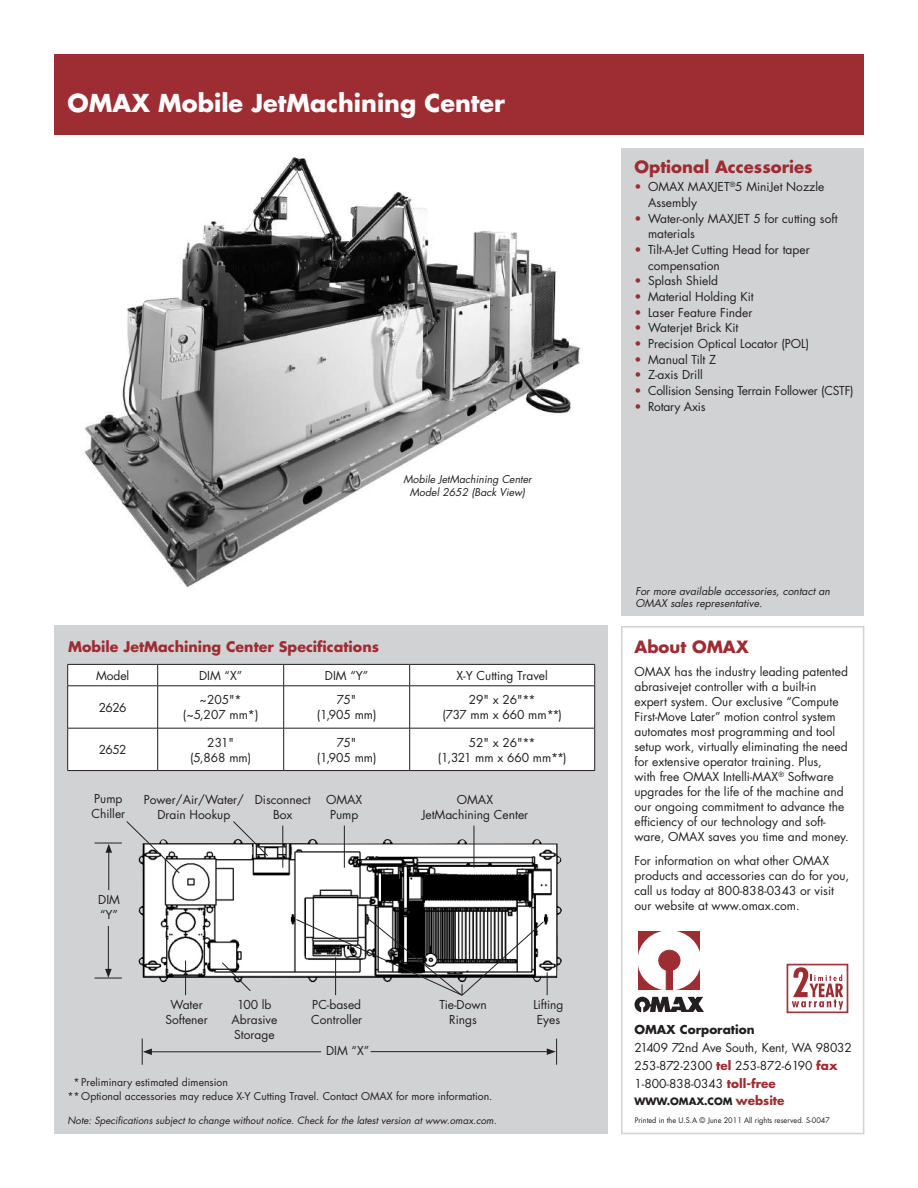
<style>
.page{position:relative;width:918px;height:1188px;background:#fff}
.page>*{position:absolute;margin:0;border:0;box-sizing:border-box;transform-origin:0 0}
.t1{font:700 24px "Futura";color:#fff}
.t2{font:700 16.5px "Futura";color:#9d2d32}
.t3{font:700 14.25px "Futura";color:#9d2d32}
.t4{font:12px/15px "Futura";color:#231f20;text-align:center}
.t5{font:700 12px "Futura";color:#231f20}
.t6{font:10.5px/13.5px "Futura";color:#231f20}
.t7{font:italic 10.5px/12px "Futura";color:#231f20}
.t8{font:700 9.9px "Futura";color:#231f20}
.t9{font:italic 9.75px "Futura";color:#231f20}
.t10{font:7.5px "Futura";color:#231f20}
.s1{color:#9d2d32}
.s2{font-weight:700;color:#9d2d32}
.s3{font-size:12px;color:#9d2d32}
</style>
<div class="page">
<div style="left:54px;top:626px;width:553px;height:508px;background:#d1d2d4"></div>
<div style="left:621px;top:148px;width:243px;height:468px;background:#d1d2d4"></div>
<div style="left:54px;top:54px;width:810px;height:81px;background:#9d2d32"></div>
<div style="left:621px;top:626px;width:243px;height:508px;border:2px solid #d1d2d4"></div>
<svg style="left:634px;top:997px;width:70px;height:15px"></svg>
<div style="left:639px;top:931px;width:61px;height:59px;background:#9d2d32"></div>
<div style="left:637px;top:930px;width:64px;height:61px;background:#fff;border-radius:50%"></div>
<div style="left:659px;top:950px;width:21px;height:21px;background:#9d2d32;border-radius:50%"></div>
<div style="left:659px;top:950px;width:21px;height:21px;border:1px solid #9d2d32;border-radius:50%"></div>
<div style="left:666px;top:966px;width:7px;height:24px;background:#9d2d32;border:1px solid #9d2d32"></div>
<svg style="left:792px;top:967px;width:51px;height:43px"></svg>
<div style="left:787px;top:964px;width:61px;height:49px;border:1px solid #9d2d32"></div>
<div style="left:68px;top:665px;width:526px;height:105px;background:#fff"></div>
<hr style="left:68px;top:664px;width:90px;height:1px;background:#231f20">
<svg style="left:67px;top:665px;width:1px;height:21px"></svg>
<hr style="left:158px;top:664px;width:126px;height:1px;background:#231f20">
<svg style="left:157px;top:665px;width:1px;height:21px"></svg>
<hr style="left:284px;top:664px;width:126px;height:1px;background:#231f20">
<svg style="left:283px;top:665px;width:1px;height:21px"></svg>
<hr style="left:410px;top:664px;width:185px;height:1px;background:#231f20">
<svg style="left:409px;top:665px;width:1px;height:21px"></svg>
<svg style="left:594px;top:665px;width:1px;height:21px"></svg>
<hr style="left:68px;top:686px;width:90px;height:1px;background:#231f20">
<hr style="left:67px;top:686px;width:1px;height:42px;background:#231f20">
<hr style="left:158px;top:686px;width:126px;height:1px;background:#231f20">
<hr style="left:157px;top:686px;width:1px;height:42px;background:#231f20">
<hr style="left:284px;top:686px;width:126px;height:1px;background:#231f20">
<hr style="left:283px;top:686px;width:1px;height:42px;background:#231f20">
<hr style="left:410px;top:686px;width:185px;height:1px;background:#231f20">
<hr style="left:409px;top:686px;width:1px;height:42px;background:#231f20">
<hr style="left:594px;top:686px;width:1px;height:42px;background:#231f20">
<hr style="left:68px;top:728px;width:90px;height:1px;background:#231f20">
<hr style="left:67px;top:728px;width:1px;height:42px;background:#231f20">
<hr style="left:158px;top:728px;width:126px;height:1px;background:#231f20">
<hr style="left:157px;top:728px;width:1px;height:42px;background:#231f20">
<hr style="left:284px;top:728px;width:126px;height:1px;background:#231f20">
<hr style="left:283px;top:728px;width:1px;height:42px;background:#231f20">
<hr style="left:410px;top:728px;width:185px;height:1px;background:#231f20">
<hr style="left:409px;top:728px;width:1px;height:42px;background:#231f20">
<hr style="left:594px;top:728px;width:1px;height:42px;background:#231f20">
<hr style="left:68px;top:770px;width:90px;height:1px;background:#231f20">
<hr style="left:158px;top:770px;width:126px;height:1px;background:#231f20">
<hr style="left:284px;top:770px;width:126px;height:1px;background:#231f20">
<hr style="left:410px;top:770px;width:185px;height:1px;background:#231f20">
<img style="left:139px;top:839px;width:423px;height:144px">
<hr style="left:185px;top:961px;width:1px;height:34px;background:#231f20">
<svg style="left:222px;top:962px;width:29px;height:29px"></svg>
<svg style="left:233px;top:821px;width:35px;height:35px"></svg>
<hr style="left:283px;top:826px;width:1px;height:42px;background:#231f20">
<hr style="left:344px;top:826px;width:1px;height:42px;background:#231f20">
<hr style="left:474px;top:826px;width:1px;height:42px;background:#231f20">
<hr style="left:109px;top:850px;width:1px;height:40px;background:#231f20">
<svg style="left:95px;top:821px;width:85px;height:53px"></svg>
<hr style="left:108px;top:926px;width:1px;height:45px;background:#231f20">
<svg style="left:95px;top:969px;width:27px;height:10px"></svg>
<hr style="left:149px;top:1052px;width:172px;height:1px;background:#231f20">
<svg style="left:142px;top:1039px;width:10px;height:26px"></svg>
<hr style="left:371px;top:1051px;width:178px;height:1px;background:#231f20">
<svg style="left:547px;top:1039px;width:10px;height:26px"></svg>
<svg style="left:296px;top:919px;width:252px;height:77px"></svg>
<img style="left:84px;top:157px;width:499px;height:431px">
<h1 class="t1" style="left:68px;top:86px;width:439px">OMAX Mobile JetMachining Center</h1>
<p class="t7" style="left:403px;top:472px;width:130px;line-height:13.5px;text-align:center">Mobile JetMachining Center<br>Model 2652 (Back View)</p>
<p class="t3" style="left:68px;top:637px;width:313px">Mobile JetMachining Center Specifications</p>
<p class="t4" style="left:96px;top:668px;width:35px">Model</p>
<p class="t4" style="left:199px;top:668px;width:45px">DIM “X”</p>
<p class="t4" style="left:325px;top:668px;width:45px">DIM “Y”</p>
<p class="t4" style="left:457px;top:668px;width:93px">X-Y Cutting Travel</p>
<p class="t4" style="left:99px;top:700px;width:29px">2626</p>
<p class="t4" style="left:183px;top:692px;width:77px">~205"* (~5,207 mm*)</p>
<p class="t4" style="left:317px;top:692px;width:61px">75"<br>(1,905 mm)</p>
<p class="t4" style="left:442px;top:692px;width:121px">29" x 26"**<br>(737 mm x 660 mm**)</p>
<p class="t4" style="left:99px;top:742px;width:29px">2652</p>
<p class="t4" style="left:190px;top:734px;width:63px">231" (5,868 mm)</p>
<p class="t4" style="left:317px;top:734px;width:61px">75"<br>(1,905 mm)</p>
<p class="t4" style="left:438px;top:734px;width:130px">52" x 26"**<br>(1,321 mm x 660 mm**)</p>
<p class="t4" style="left:91px;top:791px;width:35px;text-align:left">Pump<br>Chiller</p>
<p class="t4" style="left:144px;top:792px;width:102px">Power/Air/Water/<br>Drain Hookup</p>
<p class="t4" style="left:255px;top:792px;width:58px">Disconnect<br>Box</p>
<p class="t4" style="left:326px;top:792px;width:38px">OMAX<br>Pump</p>
<p class="t4" style="left:422px;top:792px;width:108px">OMAX<br>JetMachining Center</p>
<p class="t4" style="left:98px;top:892px;width:23px;text-align:left">DIM “Y”</p>
<p class="t4" style="left:165px;top:997px;width:44px">Water<br>Softener</p>
<p class="t4" style="left:231px;top:997px;width:47px">100 lb<br>Abrasive<br>Storage</p>
<p class="t4" style="left:311px;top:997px;width:53px;text-align:left">PC-based<br>Controller</p>
<p class="t4" style="left:439px;top:997px;width:49px">Tie-Down<br>Rings</p>
<p class="t4" style="left:533px;top:997px;width:32px;text-align:left">Lifting<br>Eyes</p>
<p class="t4" style="left:326px;top:1043px;width:45px">DIM “X”</p>
<p class="t6" style="left:67px;top:1076px;width:427px;text-indent:6px">*Preliminary estimated dimension<br>**Optional accessories may reduce X-Y Cutting Travel. Contact OMAX for more information.</p>
<p class="t9" style="left:68px;top:1113px;width:431px">Note: Specifications subject to change without notice. Check for the latest version at www.omax.com.</p>
<h2 class="t2" style="left:634px;top:156px;width:180px">Optional Accessories</h2>
<p class="t4" style="left:648px;top:179px;width:178px;line-height:15.8px;text-align:left;text-indent:-14px"><span class="s1">•</span> OMAX MAXJET<sup>®</sup>5 MiniJet Nozzle<br>Assembly</p>
<p class="t4" style="left:648px;top:210px;width:191px;line-height:15.8px;text-align:left;text-indent:-14px"><span class="s1">•</span> Water-only MAXJET 5 for cutting soft materials</p>
<p class="t4" style="left:648px;top:242px;width:163px;line-height:15.6px;text-align:left;text-indent:-14px"><span class="s1">•</span> Tilt-A-Jet Cutting Head for taper compensation</p>
<p class="t4" style="left:634px;top:273px;width:85px"><span class="s1">•</span> Splash Shield</p>
<p class="t4" style="left:634px;top:289px;width:121px"><span class="s1">•</span> Material Holding Kit</p>
<p class="t4" style="left:634px;top:305px;width:119px"><span class="s1">•</span> Laser Feature Finder</p>
<p class="t4" style="left:634px;top:320px;width:106px"><span class="s1">•</span> Waterjet Brick Kit</p>
<p class="t4" style="left:634px;top:336px;width:176px"><span class="s1">•</span> Precision Optical Locator (POL)</p>
<p class="t4" style="left:634px;top:352px;width:83px"><span class="s1">•</span> Manual Tilt Z</p>
<p class="t4" style="left:634px;top:367px;width:70px"><span class="s1">•</span> Z-axis Drill</p>
<p class="t4" style="left:634px;top:383px;width:221px"><span class="s1">•</span> Collision Sensing Terrain Follower (CSTF)</p>
<p class="t4" style="left:634px;top:399px;width:73px"><span class="s1">•</span> Rotary Axis</p>
<p class="t7" style="left:635px;top:585px;width:196px">For more available accessories, contact an<br>OMAX sales representative.</p>
<h2 class="t2" style="left:634px;top:635px;width:116px">About OMAX</h2>
<p class="t4" style="left:634px;top:664px;width:216px;text-align:left">OMAX has the industry leading patented abrasivejet controller with a built-in expert system. Our exclusive “Compute First-Move Later” motion control system automates most programming and tool setup work, virtually eliminating the need for extensive operator training. Plus,<br>with free OMAX Intelli-MAX<sup>®</sup> Software upgrades for the life of the machine and our ongoing commitment to advance the efficiency of our technology and soft&shy;ware, OMAX saves you time and money.</p>
<p class="t4" style="left:634px;top:853px;width:216px;text-align:left">For information on what other OMAX products and accessories can do for you, call us today at 800-838-0343 or visit our website at www.omax.com.</p>
<p class="t5" style="left:634px;top:1021px;width:122px">OMAX Corporation</p>
<p class="t4" style="left:634px;top:1038px;width:219px;line-height:18px;text-align:left">21409 72nd Ave South, Kent, WA 98032<br>253-872-2300 <span class="s2">tel</span> 253-872-6190 <span class="s2">fax<br></span>1-800-838-0343 <span class="s2">toll-free</span></p>
<p class="t8" style="left:634px;top:1094px;width:152px">WWW.OMAX.COM <span class="s3">website</span></p>
<p class="t10" style="left:635px;top:1115px;width:197px">Printed in the U.S.A © June 2011 All rights reserved. S-0047</p>
</div>
